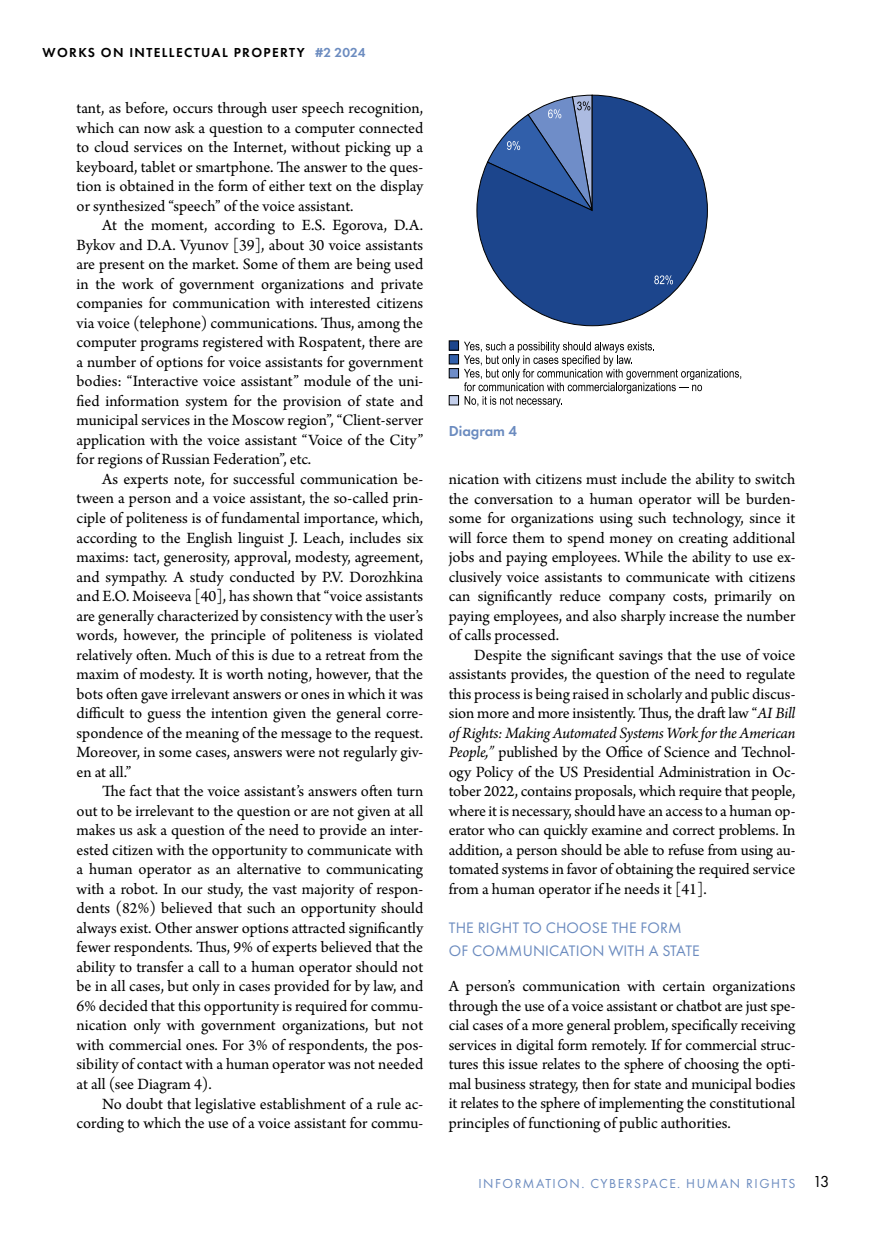
<style>
.page{position:relative;width:872px;height:1234px;background:#fff}
.page>*{position:absolute;margin:0;border:0;box-sizing:border-box;transform-origin:0 0}
.t1{font:16.5px/19.5px "Arno Pro";color:#000;text-align:justify}
.t2{font:16.5px "Futura PT";color:#000}
.t3{font:15.75px/22.5px "Futura PT";letter-spacing:.01em;color:#6b8bbf}
.t4{font:600 15px "Futura PT";color:#6b8bbf}
.t5{font:13.5px "Futura PT";letter-spacing:.11em;color:#6b8bbf}
.t6{font:600 13.5px "Futura PT";letter-spacing:.1em;color:#000}
.s1{color:#6b8bbf}
.s2{font-style:italic}
</style>
<div class="page">
<div style="left:449px;top:341px;width:9px;height:9px;background:#1c458c"></div>
<div style="left:449px;top:340px;width:10px;height:10px;border:1px solid #000"></div>
<div style="left:449px;top:354px;width:9px;height:10px;background:#315faa"></div>
<div style="left:449px;top:354px;width:10px;height:10px;border:1px solid #000"></div>
<div style="left:449px;top:368px;width:9px;height:10px;background:#6f8dc8"></div>
<div style="left:449px;top:368px;width:10px;height:10px;border:1px solid #000"></div>
<div style="left:449px;top:395px;width:9px;height:10px;background:#c4cfeb"></div>
<div style="left:449px;top:395px;width:10px;height:10px;border:1px solid #000"></div>
<svg style="left:464px;top:341px;width:277px;height:66px"></svg>
<svg style="left:476px;top:94px;width:232px;height:232px"></svg>
<svg style="left:654px;top:275px;width:19px;height:9px"></svg>
<svg style="left:486px;top:94px;width:107px;height:117px"></svg>
<p class="t6" style="left:43px;top:44px;width:324px">WORKS ON INTELLECTUAL PROPERTY <span class="s1">#2 2024</span></p>
<p class="t1" style="left:77px;top:99px;width:348px">tant, as before, occurs through user speech recognition, which can now ask a question to a computer connected to cloud services on the Internet, without picking up a keyboard, tablet or smartphone. The answer to the ques&shy;tion is obtained in the form of either text on the display or synthesized “speech” of the voice assistant.</p>
<p class="t1" style="left:77px;top:216px;width:348px;text-indent:26px">At the moment, according to E.S. Egorova, D.A.<br>Bykov and D.A. Vyunov [39], about 30 voice assistants are present on the market. Some of them are being used in the work of government organizations and private companies for communication with interested citizens via voice (telephone) communications. Thus, among the computer programs registered with Rospatent, there are a number of options for voice assistants for government bodies: “Interactive voice assistant” module of the uni&shy;fied information system for the provision of state and municipal services in the Moscow region”, “Client-server application with the voice assistant “Voice of the City” for regions of Russian Federation”, etc.</p>
<p class="t1" style="left:77px;top:470px;width:348px;text-indent:26px">As experts note, for successful communication be&shy;tween a person and a voice assistant, the so-called prin&shy;ciple of politeness is of fundamental importance, which, according to the English linguist J. Leach, includes six maxims: tact, generosity, approval, modesty, agreement, and sympathy. A study conducted by P.V. Dorozhkina and E.O. Moiseeva [40], has shown that “voice assistants are generally characterized by consistency with the user’s words, however, the principle of politeness is violated relatively often. Much of this is due to a retreat from the maxim of modesty. It is worth noting, however, that the bots often gave irrelevant answers or ones in which it was difficult to guess the intention given the general corre&shy;spondence of the meaning of the message to the request.<br>Moreover, in some cases, answers were not regularly giv&shy;en at all.”</p>
<p class="t1" style="left:77px;top:782px;width:348px;text-indent:26px">The fact that the voice assistant’s answers often turn out to be irrelevant to the question or are not given at all makes us ask a question of the need to provide an inter&shy;ested citizen with the opportunity to communicate with a human operator as an alternative to communicating with a robot. In our study, the vast majority of respon&shy;dents (82%) believed that such an opportunity should always exist. Other answer options attracted significantly fewer respondents. Thus, 9% of experts believed that the ability to transfer a call to a human operator should not be in all cases, but only in cases provided for by law, and 6% decided that this opportunity is required for commu&shy;nication only with government organizations, but not with commercial ones. For 3% of respondents, the pos&shy;sibility of contact with a human operator was not needed at all (see Diagram 4).</p>
<p class="t1" style="left:77px;top:1094px;width:348px;text-align:right">No doubt that legislative establishment of a rule ac&shy;cording to which the use of a voice assistant for commu-</p>
<p class="t4" style="left:449px;top:421px;width:70px">Diagram 4</p>
<p class="t1" style="left:449px;top:470px;width:348px">nication with citizens must include the ability to switch the conversation to a human operator will be burden&shy;some for organizations using such technology, since it will force them to spend money on creating additional jobs and paying employees. While the ability to use ex&shy;clusively voice assistants to communicate with citizens can significantly reduce company costs, primarily on paying employees, and also sharply increase the number of calls processed.</p>
<p class="t1" style="left:449px;top:645px;width:348px;text-indent:26px">Despite the significant savings that the use of voice assistants provides, the question of the need to regulate this process is being raised in scholarly and public discus&shy;sion more and more insistently. Thus, the draft law “<span class="s2">AI Bill of Rights: Making Automated Systems Work for the American People,”</span> published by the Office of Science and Technol&shy;ogy Policy of the US Presidential Administration in Oc&shy;tober 2022, contains proposals, which require that people, where it is necessary, should have an access to a human op&shy;erator who can quickly examine and correct problems. In addition, a person should be able to refuse from using au&shy;tomated systems in favor of obtaining the required service from a human operator if he needs it [41].</p>
<p class="t3" style="left:449px;top:916px;width:252px">THE RIGHT TO CHOOSE THE FORM<br>OF COMMUNICATION WITH A STATE</p>
<p class="t1" style="left:449px;top:977px;width:348px">A person’s communication with certain organizations through the use of a voice assistant or chatbot are just spe&shy;cial cases of a more general problem, specifically receiving services in digital form remotely. If for commercial struc&shy;tures this issue relates to the sphere of choosing the opti&shy;mal business strategy, then for state and municipal bodies it relates to the sphere of implementing the constitutional principles of functioning of public authorities.</p>
<p class="t5" style="left:478px;top:1174px;width:318px">INFORMATION. CYBERSPACE. HUMAN RIGHTS</p>
<p class="t2" style="left:813px;top:1171px;width:18px">13</p>
</div>
